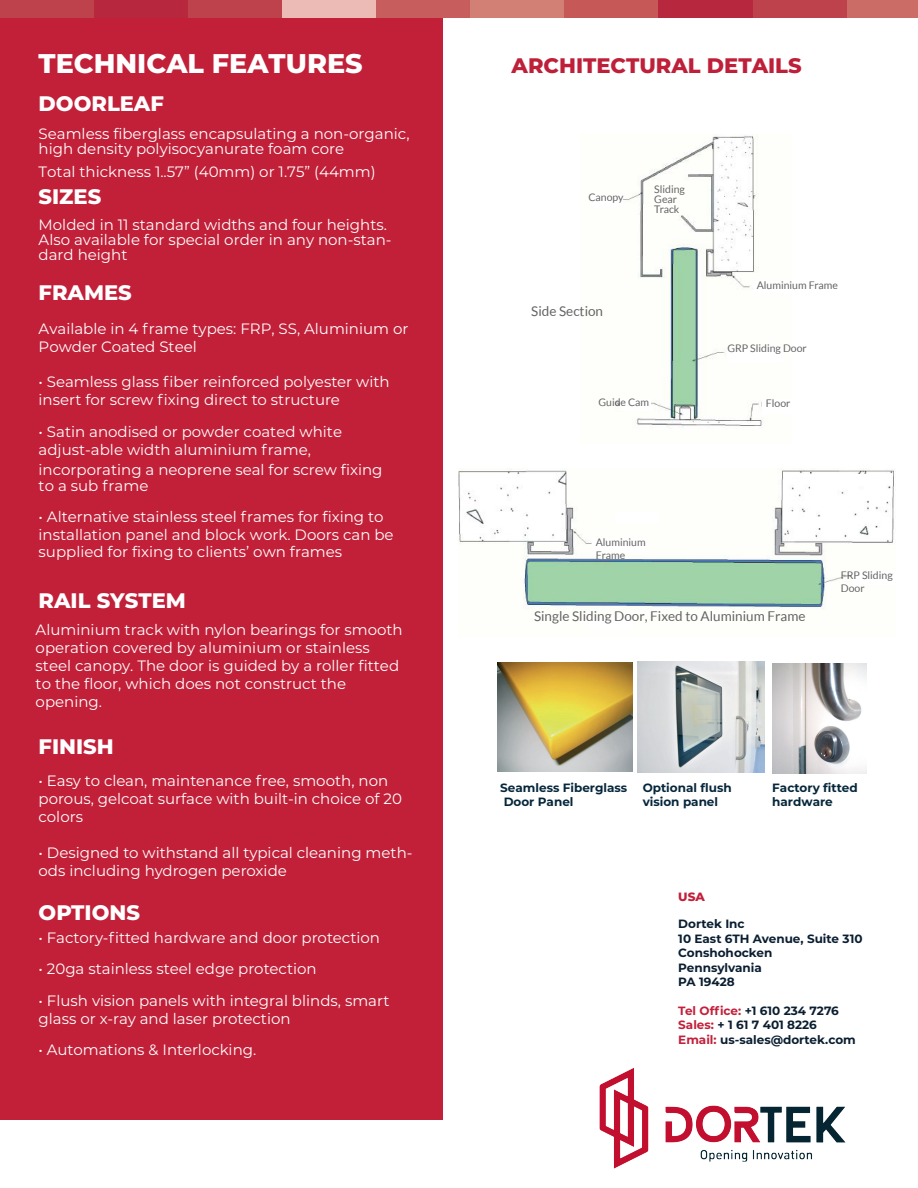
<style>
.page{position:relative;width:918px;height:1188px;background:#fff}
.page>*{position:absolute;margin:0;border:0;box-sizing:border-box;transform-origin:0 0}
.t1{font:800 27px "Montserrat";color:#fff}
.t2{font:800 21px "Montserrat";color:#fff}
.t3{font:800 21px "Montserrat";color:#be1f39}
.t4{font:15px/18px "Montserrat";color:#fff}
.t5{font:13.5px "Lato";color:#656365}
.t6{font:700 12px/14.4px "Montserrat";color:#0a1e31}
.t7{font:700 12px/14.4px "Montserrat";color:#06273b}
.t8{font:800 12px "Montserrat";color:#c2203b}
.t9{font:10.5px/10.1px "Lato";color:#656365}
.s1{color:#c2203b}
</style>
<div class="page">
<div style="left:0;top:0;width:442px;height:1120px;background:#c22039"></div>
<div style="left:0;top:0;width:94px;height:18px;background:#be424b"></div>
<div style="left:94px;top:0;width:95px;height:18px;background:#b7273d"></div>
<div style="left:189px;top:0;width:94px;height:18px;background:#be424b"></div>
<div style="left:283px;top:0;width:94px;height:18px;background:#ecbbb5"></div>
<div style="left:377px;top:0;width:94px;height:18px;background:#c75e5d"></div>
<div style="left:471px;top:0;width:94px;height:18px;background:#d27f76"></div>
<div style="left:565px;top:0;width:94px;height:18px;background:#c65858"></div>
<div style="left:659px;top:0;width:94px;height:18px;background:#b7273d"></div>
<div style="left:753px;top:0;width:94px;height:18px;background:#be424b"></div>
<div style="left:847px;top:0;width:71px;height:18px;background:#cc6c66"></div>
<img style="left:615px;top:135px;width:148px;height:294px">
<div style="left:753px;top:281px;width:55px;height:15px;background:#fff"></div>
<div style="left:762px;top:399px;width:56px;height:14px;background:#fff"></div>
<div style="left:727px;top:348px;width:56px;height:14px;background:#fff"></div>
<div style="left:592px;top:195px;width:31px;height:12px;background:#fff"></div>
<div style="left:620px;top:399px;width:31px;height:12px;background:#fff"></div>
<img style="left:459px;top:469px;width:436px;height:141px">
<div style="left:616px;top:512px;width:43px;height:12px;background:#fff"></div>
<div style="left:830px;top:474px;width:43px;height:12px;background:#fff"></div>
<div style="left:592px;top:538px;width:52px;height:14px;background:#fff"></div>
<div style="left:852px;top:571px;width:52px;height:14px;background:#fff"></div>
<img style="left:599px;top:1068px;width:247px;height:101px">
<img style="left:637px;top:662px;width:128px;height:111px">
<img style="left:772px;top:663px;width:95px;height:110px">
<img style="left:497px;top:663px;width:136px;height:108px">
<h1 class="t1" style="left:39px;top:44px;width:326px">TECHNICAL FEATURES</h1>
<h2 class="t2" style="left:39px;top:88px;width:127px">DOORLEAF</h2>
<p class="t4" style="left:39px;top:125px;width:372px;line-height:15.1px">Seamless fiberglass encapsulating a non-organic, high density polyisocyanurate foam core</p>
<p class="t4" style="left:39px;top:162px;width:339px">Total thickness 1..57” (40mm) or 1.75” (44mm)</p>
<h2 class="t2" style="left:39px;top:181px;width:64px">SIZES</h2>
<p class="t4" style="left:39px;top:217px;width:355px;line-height:15.1px">Molded in 11 standard widths and four heights.<br>Also available for special order in any non-stan&shy;dard height</p>
<h2 class="t2" style="left:39px;top:277px;width:95px">FRAMES</h2>
<p class="t4" style="left:39px;top:319px;width:371px">Available in 4 frame types: FRP, SS, Aluminium or<br>Powder Coated Steel</p>
<p class="t4" style="left:39px;top:372px;width:353px">• Seamless glass fiber reinforced polyester with insert for screw fixing direct to structure</p>
<p class="t4" style="left:39px;top:422px;width:305px">• Satin anodised or powder coated white adjust-able width aluminium frame,</p>
<p class="t4" style="left:39px;top:462px;width:346px;line-height:15.5px">incorporating a neoprene seal for screw fixing to a sub frame</p>
<p class="t4" style="left:39px;top:507px;width:357px">• Alternative stainless steel frames for fixing to installation panel and block work. Doors can be supplied for fixing to clients’ own frames</p>
<h2 class="t2" style="left:39px;top:585px;width:149px">RAIL SYSTEM</h2>
<p class="t4" style="left:36px;top:620px;width:369px">Aluminium track with nylon bearings for smooth operation covered by aluminium or stainless steel canopy. The door is guided by a roller fitted to the floor, which does not construct the opening.</p>
<h2 class="t2" style="left:39px;top:731px;width:77px">FINISH</h2>
<p class="t4" style="left:39px;top:772px;width:365px">• Easy to clean, maintenance free, smooth, non porous, gelcoat surface with built-in choice of 20 colors</p>
<p class="t4" style="left:39px;top:844px;width:375px">• Designed to withstand all typical cleaning meth&shy;ods including hydrogen peroxide</p>
<h2 class="t2" style="left:39px;top:897px;width:103px">OPTIONS</h2>
<p class="t4" style="left:39px;top:928px;width:343px">• Factory-fitted hardware and door protection</p>
<p class="t4" style="left:39px;top:959px;width:280px">• 20ga stainless steel edge protection</p>
<p class="t4" style="left:39px;top:991px;width:352px">• Flush vision panels with integral blinds, smart glass or x-ray and laser protection</p>
<p class="t4" style="left:39px;top:1040px;width:219px">• Automations &amp; Interlocking.</p>
<h2 class="t3" style="left:512px;top:51px;width:292px">ARCHITECTURAL DETAILS</h2>
<p class="t9" style="left:588px;top:193px;width:37px">Canopy</p>
<p class="t9" style="left:654px;top:184px;width:32px">Sliding<br>Gear<br>Track</p>
<p class="t5" style="left:531px;top:304px;width:73px">Side Section</p>
<p class="t9" style="left:598px;top:397px;width:52px">Guide Cam</p>
<p class="t9" style="left:757px;top:281px;width:83px">Aluminium Frame</p>
<p class="t9" style="left:727px;top:343px;width:81px">GRP Sliding Door</p>
<p class="t9" style="left:766px;top:398px;width:26px">Floor</p>
<p class="t9" style="left:596px;top:536px;width:51px;line-height:12.6px">Aluminium<br>Frame</p>
<p class="t9" style="left:841px;top:569px;width:53px;line-height:12.6px">FRP Sliding<br>Door</p>
<p class="t5" style="left:534px;top:608px;width:273px">Single Sliding Door, Fixed to Aluminium Frame</p>
<p class="t7" style="left:500px;top:780px;width:129px">Seamless Fiberglass<br>Door Panel</p>
<p class="t7" style="left:643px;top:780px;width:90px">Optional flush vision panel</p>
<p class="t7" style="left:772px;top:780px;width:87px">Factory fitted hardware</p>
<p class="t8" style="left:678px;top:887px;width:28px">USA</p>
<p class="t6" style="left:678px;top:916px;width:186px">Dortek Inc<br>10 East 6TH Avenue, Suite 310<br>Conshohocken<br>Pennsylvania<br>PA 19428</p>
<p class="t6" style="left:678px;top:1003px;width:179px"><span class="s1">Tel Office:</span> +1 610 234 7276<br><span class="s1">Sales:</span> + 1 61 7 401 8226<br><span class="s1">Email:</span> us-sales@dortek.com</p>
</div>
